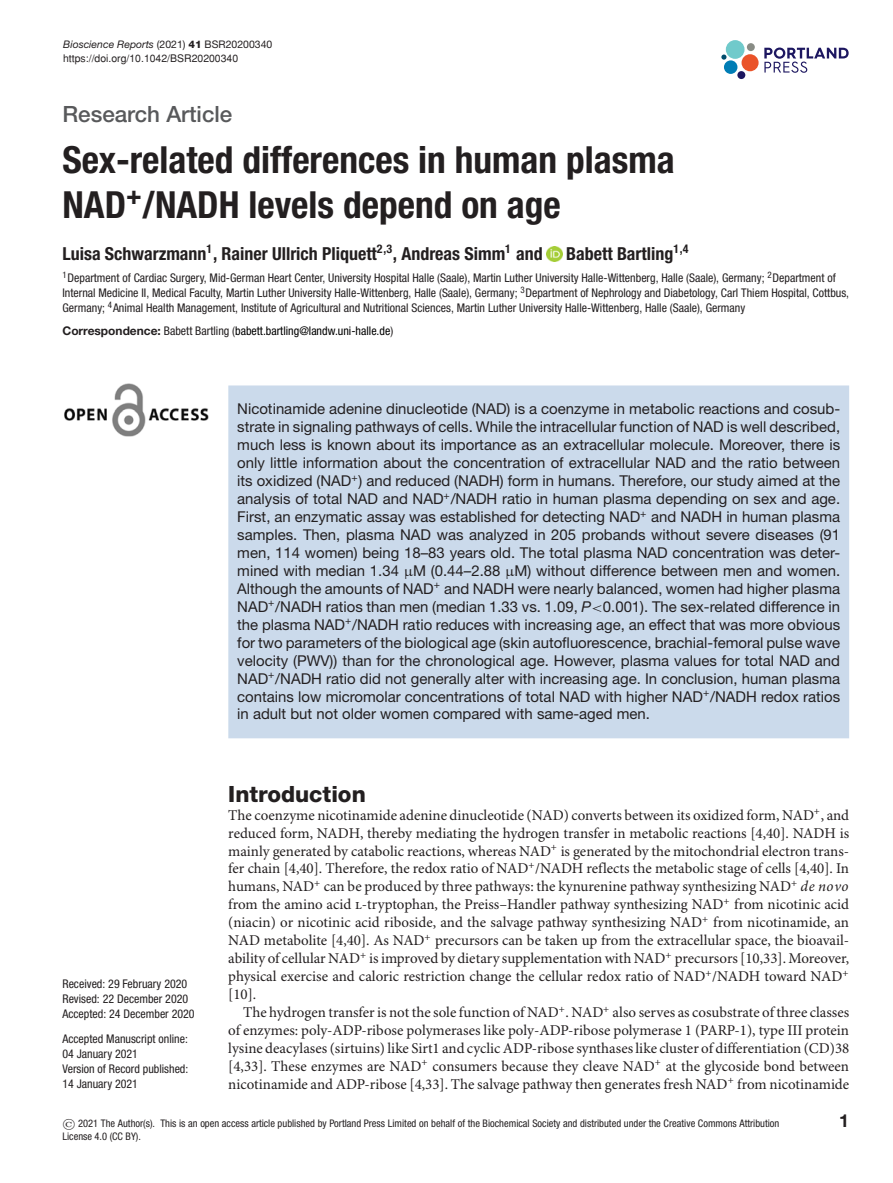
<style>
.page{position:relative;width:893px;height:1183px;background:#fff}
.page>*{position:absolute;margin:0;border:0;box-sizing:border-box;transform-origin:0 0}
.t1{font:700 condensed 37.35px/44.8px "Helvetica Neue LT Std";color:#231f20}
.t2{font:500 22.35px "Helvetica Neue LT Std";color:#58595b}
.t3{font:800 22.35px "Helvetica Neue LT Std";color:#231f20}
.t4{font:700 condensed 18px "Helvetica Neue LT Std";color:#231f20}
.t5{font:700 18px "Helvetica Neue LT Std";color:#231f20}
.t6{font:15px/18px "Helvetica Neue LT Std";color:#231f20;text-align:justify}
.t7{font:15px/18px "Minion Pro";color:#231f20;text-align:justify}
.t8{font:condensed 12px/15px "Helvetica Neue LT Std";color:#231f20}
.t9{font:condensed 12px "Helvetica Neue LT Std";color:#000}
.t10{font:condensed 10.5px/13.5px "Helvetica Neue LT Std";color:#231f20}
.t11{font:italic 10.5px "Helvetica Neue LT Std";color:#231f20}
.t12{font:10.5px "Helvetica";color:#231f20}
.s1{font-style:normal}
.s2{font-weight:800;font-style:normal}
.s3{font-weight:700;font-stretch:normal;color:#231f20}
.s4{color:#231f20}
.s5{font-family:"EURM10"}
.s6{font-style:italic}
.s7{font-family:"RMTMI"}
.s8{font-family:"SFRM0700";font-stretch:normal}
</style>
<div class="page">
<svg style="left:764px;top:48px;width:85px;height:25px"></svg>
<div style="left:726px;top:40px;width:18px;height:19px;background:#70cacb;border-radius:50%"></div>
<div style="left:741px;top:54px;width:18px;height:17px;background:#ea5329;border-radius:50%"></div>
<div style="left:724px;top:60px;width:13px;height:14px;background:#007db5;border-radius:50%"></div>
<div style="left:737px;top:71px;width:8px;height:8px;background:#1d1760;border-radius:50%"></div>
<div style="left:747px;top:43px;width:8px;height:8px;background:#888c85;border-radius:50%"></div>
<svg style="left:721px;top:54px;width:5px;height:6px"></svg>
<img style="left:547px;top:246px;width:15px;height:15px">
<img style="left:64px;top:384px;width:145px;height:52px">
<div style="left:228px;top:385px;width:621px;height:353px;background:#cbdaeb"></div>
<p class="t11" style="left:63px;top:40px;width:211px">Bioscience Reports <span class="s1">(2021)</span> <span class="s2">41</span> <span class="s1">BSR20200340</span></p>
<p class="t12" style="left:63px;top:54px;width:177px">https://doi.org/10.1042/BSR20200340</p>
<h2 class="t2" style="left:62px;top:106px;width:171px">Research Article</h2>
<h1 class="t1" style="left:62px;top:140px;width:614px">Sex-related differences in human plasma<br>NAD<sup>+</sup>/NADH levels depend on age</h1>
<p class="t4" style="left:62px;top:246px;width:482px">Luisa Schwarzmann<sup>1</sup>, Rainer Ullrich Pliquett<sup>2,3</sup>, Andreas Simm<sup>1</sup> and</p>
<p class="t4" style="left:566px;top:246px;width:124px">Babett Bartling<sup>1,4</sup></p>
<p class="t8" style="left:62px;top:271px;width:788px"><sup>1</sup>Department of Cardiac Surgery, Mid-German Heart Center, University Hospital Halle (Saale), Martin Luther University Halle-Wittenberg, Halle (Saale), Germany; <sup>2</sup>Department of<br>Internal Medicine II, Medical Faculty, Martin Luther University Halle-Wittenberg, Halle (Saale), Germany; <sup>3</sup>Department of Nephrology and Diabetology, Carl Thiem Hospital, Cottbus,<br>Germany; <sup>4</sup>Animal Health Management, Institute of Agricultural and Nutritional Sciences, Martin Luther University Halle-Wittenberg, Halle (Saale), Germany</p>
<p class="t9" style="left:62px;top:326px;width:332px"><span class="s3">Correspondence:</span> <span class="s4">Babett Bartling (</span>babett.bartling@landw.uni-halle.de<span class="s4">)</span></p>
<p class="t6" style="left:237px;top:401px;width:604px">Nicotinamide adenine dinucleotide (NAD) is a coenzyme in metabolic reactions and cosub&shy;strate in signaling pathways of cells. While the intracellular function of NAD is well described, much less is known about its importance as an extracellular molecule. Moreover, there is only little information about the concentration of extracellular NAD and the ratio between its oxidized (NAD<sup>+</sup>) and reduced (NADH) form in humans. Therefore, our study aimed at the analysis of total NAD and NAD<sup>+</sup>/NADH ratio in human plasma depending on sex and age.<br>First, an enzymatic assay was established for detecting NAD<sup>+</sup> and NADH in human plasma samples. Then, plasma NAD was analyzed in 205 probands without severe diseases (91 men, 114 women) being 18–83 years old. The total plasma NAD concentration was deter&shy;mined with median 1.34 <span class="s5">μ</span>M (0.44–2.88 <span class="s5">μ</span>M) without difference between men and women.<br>Although the amounts of NAD<sup>+</sup> and NADH were nearly balanced, women had higher plasma NAD<sup>+</sup>/NADH ratios than men (median 1.33 vs. 1.09, <span class="s6">P</span><span class="s7">&lt;</span>0.001). The sex-related difference in the plasma NAD<sup>+</sup>/NADH ratio reduces with increasing age, an effect that was more obvious for two parameters of the biological age (skin autofluorescence, brachial-femoral pulse wave velocity (PWV)) than for the chronological age. However, plasma values for total NAD and NAD<sup>+</sup>/NADH ratio did not generally alter with increasing age. In conclusion, human plasma contains low micromolar concentrations of total NAD with higher NAD<sup>+</sup>/NADH redox ratios in adult but not older women compared with same-aged men.</p>
<h2 class="t3" style="left:228px;top:785px;width:139px">Introduction</h2>
<p class="t7" style="left:228px;top:807px;width:622px">The coenzyme nicotinamide adenine dinucleotide (NAD) converts between its oxidized form, NAD<sup>+</sup>, and reduced form, NADH, thereby mediating the hydrogen transfer in metabolic reactions [4,40]. NADH is mainly generated by catabolic reactions, whereas NAD<sup>+</sup> is generated by the mitochondrial electron trans&shy;fer chain [4,40]. Therefore, the redox ratio of NAD<sup>+</sup>/NADH reflects the metabolic stage of cells [4,40]. In humans, NAD<sup>+</sup> can be produced by three pathways: the kynurenine pathway synthesizing NAD<sup>+</sup> <span class="s6">de novo </span>from the amino acid l-tryptophan, the Preiss–Handler pathway synthesizing NAD<sup>+</sup> from nicotinic acid (niacin) or nicotinic acid riboside, and the salvage pathway synthesizing NAD<sup>+</sup> from nicotinamide, an NAD metabolite [4,40]. As NAD<sup>+</sup> precursors can be taken up from the extracellular space, the bioavail&shy;ability of cellular NAD<sup>+</sup> is improved by dietary supplementation with NAD<sup>+</sup> precursors [10,33]. Moreover, physical exercise and caloric restriction change the cellular redox ratio of NAD<sup>+</sup>/NADH toward NAD<sup>+ </sup>[10].</p>
<p class="t7" style="left:228px;top:1004px;width:622px;text-indent:15px">The hydrogen transfer is not the sole function of NAD<sup>+</sup>. NAD<sup>+</sup> also serves as cosubstrate of three classes of enzymes: poly-ADP-ribose polymerases like poly-ADP-ribose polymerase 1 (PARP-1), type III protein lysine deacylases (sirtuins) like Sirt1 and cyclic ADP-ribose synthases like cluster of differentiation (CD)38 [4,33]. These enzymes are NAD<sup>+</sup> consumers because they cleave NAD<sup>+</sup> at the glycoside bond between nicotinamide and ADP-ribose [4,33]. The salvage pathway then generates fresh NAD<sup>+</sup> from nicotinamide</p>
<p class="t10" style="left:62px;top:1117px;width:718px"><span class="s8">©</span> 2021 The Author(s). This is an open access article published by Portland Press Limited on behalf of the Biochemical Society and distributed under the Creative Commons Attribution<br>License 4.0 (CC BY).</p>
<p class="t5" style="left:839px;top:1113px;width:11px">1</p>
<p class="t8" style="left:62px;top:976px;width:134px">Received: 29 February 2020<br>Revised: 22 December 2020<br>Accepted: 24 December 2020</p>
<p class="t8" style="left:62px;top:1032px;width:127px">Accepted Manuscript online:<br>04 January 2021<br>Version of Record published:<br>14 January 2021</p>
</div>
